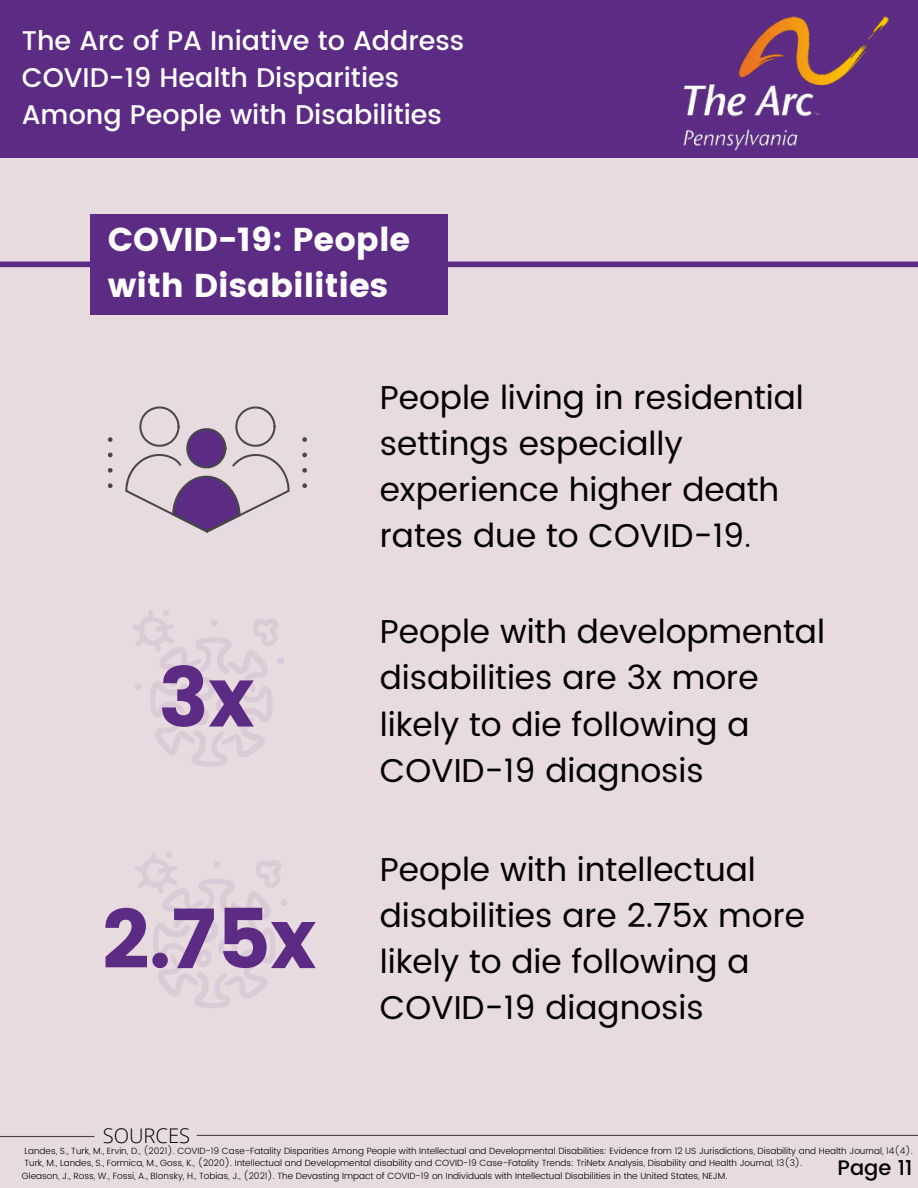
<style>
.page{position:relative;width:918px;height:1188px;background:#e8dbdf}
.page>*{position:absolute;margin:0;border:0;box-sizing:border-box;transform-origin:0 0}
.t1{font:82.65px "Poppins";color:#5c2b84}
.t2{font:33px/46.2px "Poppins";color:#000}
.t3{font:33px/46.2px "Poppins";color:#fdfdfd}
.t4{font:500 27px/37.2px "Poppins";color:#fff}
.t5{font:500 21px "Poppins";color:#000}
.t6{font:300 20.1px "Open Sans";color:#000}
.t7{font:300 9px "Poppins";color:#000}
.s1{font-weight:300}
</style>
<div class="page">
<div style="left:0;top:0;width:918px;height:157px;background:#5c2b84"></div>
<img style="left:655px;top:16px;width:263px;height:142px">
<hr style="left:197px;top:1135px;width:721px;height:1px;background:#484847">
<hr style="left:0;top:1136px;width:94px;height:1px;background:#484847">
<div style="left:90px;top:214px;width:358px;height:100px;background:#5c2b84"></div>
<svg style="left:125px;top:406px;width:165px;height:127px"></svg>
<svg style="left:108px;top:437px;width:5px;height:5px"></svg>
<svg style="left:108px;top:453px;width:5px;height:4px"></svg>
<svg style="left:108px;top:468px;width:5px;height:5px"></svg>
<svg style="left:108px;top:483px;width:5px;height:5px"></svg>
<svg style="left:302px;top:437px;width:5px;height:5px"></svg>
<svg style="left:302px;top:453px;width:5px;height:4px"></svg>
<svg style="left:302px;top:468px;width:5px;height:5px"></svg>
<svg style="left:302px;top:483px;width:5px;height:5px"></svg>
<div style="left:277px;top:657px;width:7px;height:7px;background:#dbcbd7;border-radius:50%"></div>
<svg style="left:132px;top:610px;width:146px;height:157px"></svg>
<div style="left:280px;top:899px;width:7px;height:7px;background:#dbcbd7;border-radius:50%"></div>
<svg style="left:135px;top:852px;width:146px;height:156px"></svg>
<div style="left:0;top:262px;width:918px;height:5px;background:#5c2b84"></div>
<p class="t4" style="left:22px;top:22px;width:444px">The Arc of PA Iniative to Address<br>COVID-19 Health Disparities<br>Among People with Disabilities</p>
<p class="t3" style="left:108px;top:216px;width:304px">COVID-19: People with Disabilities</p>
<p class="t1" style="left:159px;top:650px;width:97px">3x</p>
<p class="t1" style="left:102px;top:891px;width:215px">2.75x</p>
<p class="t2" style="left:380px;top:374px;width:426px">People living in residential settings especially experience higher death rates due to COVID-19<span class="s1">.</span></p>
<p class="t2" style="left:380px;top:609px;width:447px">People with developmental disabilities are 3x more likely to die following a<br>COVID-19 diagnosis</p>
<p class="t2" style="left:380px;top:846px;width:427px">People with intellectual disabilities are 2.75x more likely to die following a<br>COVID-19 diagnosis</p>
<p class="t6" style="left:103px;top:1122px;width:89px">SOURCES</p>
<p class="t7" style="left:24px;top:1145px;width:890px">Landes, S., Turk, M., Ervin, D., (2021). COVID-19 Case-Fatality Disparities Among People with Intellectual and Developmental Disabilities: Evidence from 12 US Jurisdictions, Disability and Health Journal, 14(4).</p>
<p class="t7" style="left:22px;top:1170px;width:707px">Gleason, J., Ross, W., Fossi, A., Blonsky, H., Tobias, J., (2021). The Devasting Impact of COVID-19 on Individuals with Intellectual Disabilities in the United States, NEJM.</p>
<p class="t7" style="left:24px;top:1158px;width:779px">Turk, M., Landes, S., Formica, M., Goss, K., (2020). Intellectual and Developmental disability and COVID-19 Case-Fatality Trends: TriNetx Analysis, Disability and Health Journal, 13(3).</p>
<p class="t5" style="left:838px;top:1156px;width:76px">Page 11</p>
</div>
